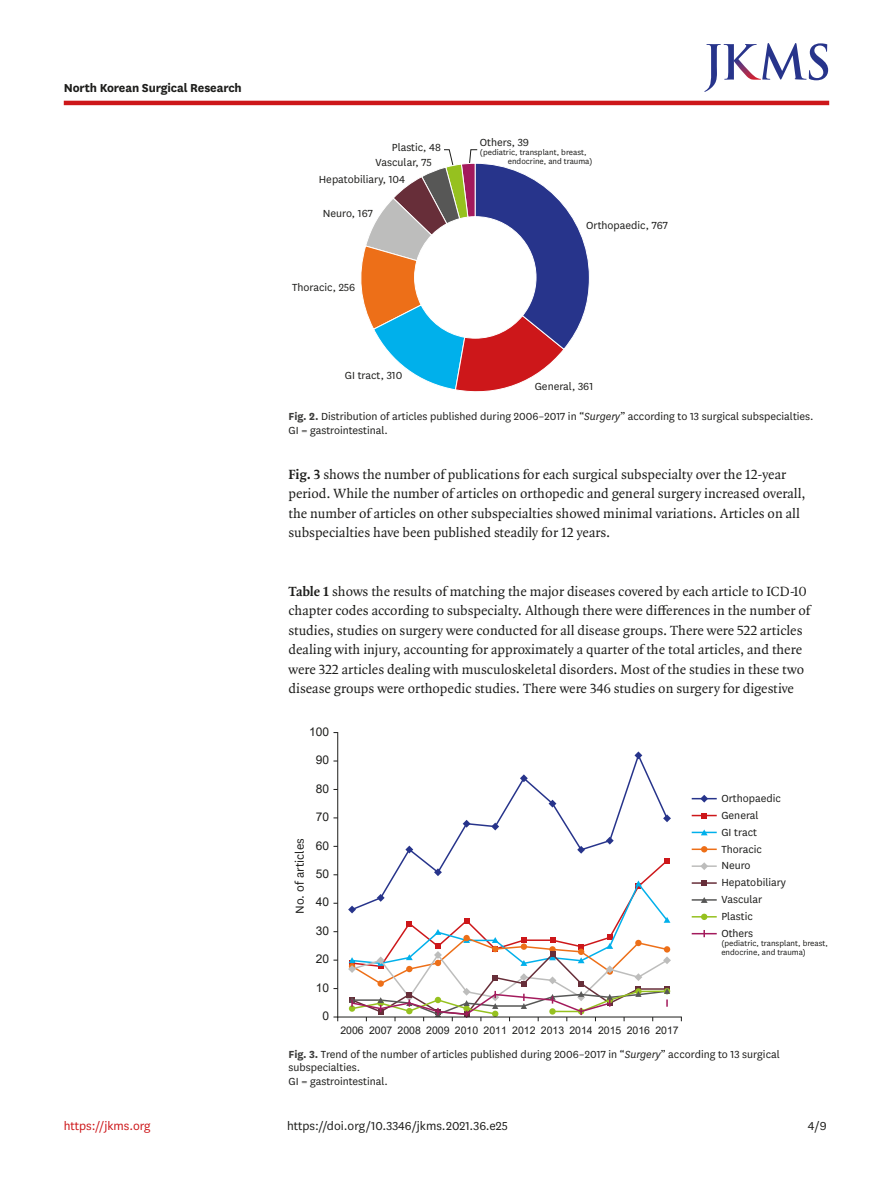
<style>
.page{position:relative;width:893px;height:1191px;background:#fff}
.page>*{position:absolute;margin:0;border:0;box-sizing:border-box;transform-origin:0 0}
.body_p{font:14.25px/19.5px "Quadraat OT";color:#1d1d1b}
.doi_running_footer{font:13.5px "National";color:#1d1d1b}
.alt-title-type{font:700 13.5px "National";letter-spacing:-.01em;color:#1d1d1b}
.t1{font:13.5px "National";color:#cd171a}
.fig_caption{font:12px/16.8px "National";color:#1d1d1b}
.t2{font:12px "Arial";color:#1d1d1b}
.t3{font:10.5px "Arial";color:#1d1d1b}
.t4{font:9px/9px "National";color:#1d1d1b}
.s1{font-weight:700;color:#3d3d3c}
.s2{font-style:italic}
.s3{font-weight:700}
</style>
<div class="page">
<hr style="left:64px;top:101px;width:765px;height:4px;background:#cd171a">
<svg style="left:704px;top:43px;width:124px;height:49px"></svg>
<svg style="left:361px;top:149px;width:229px;height:243px"></svg>
<svg style="left:458px;top:751px;width:211px;height:85px"></svg>
<hr style="left:337px;top:732px;width:1px;height:285px;background:#1d1d1b">
<svg style="left:348px;top:836px;width:323px;height:185px"></svg>
<svg style="left:333px;top:1016px;width:5px;height:5px"></svg>
<hr style="left:338px;top:1016px;width:343px;height:1px;background:#1d1d1b">
<hr style="left:692px;top:814px;width:25px;height:2px;background:#cd171a">
<hr style="left:692px;top:831px;width:25px;height:2px;background:#00b0eb">
<hr style="left:692px;top:848px;width:25px;height:2px;background:#ed6f18">
<hr style="left:692px;top:865px;width:25px;height:2px;background:#bdbdbc">
<svg style="left:692px;top:916px;width:25px;height:1px"></svg>
<svg style="left:692px;top:794px;width:25px;height:8px"></svg>
<svg style="left:701px;top:813px;width:6px;height:5px"></svg>
<svg style="left:701px;top:846px;width:6px;height:6px"></svg>
<svg style="left:701px;top:829px;width:7px;height:6px"></svg>
<svg style="left:700px;top:862px;width:8px;height:8px"></svg>
<svg style="left:692px;top:880px;width:25px;height:6px"></svg>
<div style="left:701px;top:913px;width:6px;height:7px;background:#96c11f;border-radius:50%"></div>
<svg style="left:692px;top:897px;width:25px;height:6px"></svg>
<svg style="left:692px;top:930px;width:25px;height:7px"></svg>
<p class="alt-title-type" style="left:64px;top:78px;width:180px">North Korean Surgical Research</p>
<p class="fig_caption" style="left:392px;top:139px;width:51px">Plastic, 48</p>
<p class="fig_caption" style="left:376px;top:154px;width:58px">Vascular, 75</p>
<p class="fig_caption" style="left:319px;top:171px;width:88px">Hepatobiliary, 104</p>
<p class="fig_caption" style="left:323px;top:204px;width:52px">Neuro, 167</p>
<p class="fig_caption" style="left:292px;top:278px;width:65px">Thoracic, 256</p>
<p class="fig_caption" style="left:345px;top:366px;width:59px">GI tract, 310</p>
<p class="fig_caption" style="left:480px;top:133px;width:51px">Others, 39</p>
<p class="t4" style="left:508px;top:147px;width:86px;text-indent:-28px">(pediatric, transplant, breast, endocrine, and trauma)</p>
<p class="fig_caption" style="left:586px;top:217px;width:83px">Orthopaedic, 767</p>
<p class="fig_caption" style="left:535px;top:377px;width:60px">General, 361</p>
<p class="fig_caption" style="left:289px;top:409px;width:527px;line-height:13.5px"><span class="s1">Fig. 2.</span> Distribution of articles published during 2006–2017 in “<span class="s2">Surgery</span>” according to 13 surgical subspecialties.<br>GI = gastrointestinal.</p>
<p class="body_p" style="left:289px;top:464px;width:519px"><span class="s3">Fig. 3</span> shows the number of publications for each surgical subspecialty over the 12-year period. While the number of articles on orthopedic and general surgery increased overall, the number of articles on other subspecialties showed minimal variations. Articles on all subspecialties have been published steadily for 12 years.</p>
<p class="body_p" style="left:289px;top:581px;width:523px"><span class="s3">Table 1</span> shows the results of matching the major diseases covered by each article to ICD-10 chapter codes according to subspecialty. Although there were differences in the number of studies, studies on surgery were conducted for all disease groups. There were 522 articles dealing with injury, accounting for approximately a quarter of the total articles, and there were 322 articles dealing with musculoskeletal disorders. Most of the studies in these two disease groups were orthopedic studies. There were 346 studies on surgery for digestive</p>
<p class="t2" style="left:309px;top:723px;width:22px">100</p>
<p class="t2" style="left:316px;top:751px;width:15px">90</p>
<p class="t2" style="left:316px;top:780px;width:15px">80</p>
<p class="t2" style="left:316px;top:808px;width:15px">70</p>
<p class="t2" style="left:316px;top:837px;width:15px">60</p>
<p class="t2" style="left:316px;top:865px;width:15px">50</p>
<p class="t2" style="left:316px;top:894px;width:15px">40</p>
<p class="t2" style="left:316px;top:922px;width:15px">30</p>
<p class="t2" style="left:316px;top:950px;width:15px">20</p>
<p class="t2" style="left:316px;top:979px;width:15px">10</p>
<p class="t2" style="left:323px;top:1007px;width:8px">0</p>
<p class="doi_running_footer" style="left:291px;top:914px;width:77px;rotate:-90deg">No. of articles</p>
<p class="t3" style="left:340px;top:1023px;width:340px">2006 2007 2008 2009 2010 2011 2012 2013 2014 2015 2016 2017</p>
<p class="fig_caption" style="left:721px;top:789px;width:66px">Orthopaedic<br>General<br>GI tract<br>Thoracic<br>Neuro<br>Hepatobiliary<br>Vascular<br>Plastic<br>Others</p>
<p class="t4" style="left:721px;top:938px;width:108px">(pediatric, transplant, breast, endocrine, and trauma)</p>
<p class="fig_caption" style="left:289px;top:1046px;width:493px;line-height:13.5px"><span class="s1">Fig. 3.</span> Trend of the number of articles published during 2006–2017 in “<span class="s2">Surgery</span>” according to 13 surgical subspecialties.<br>GI = gastrointestinal.</p>
<p class="t1" style="left:64px;top:1116px;width:88px">https://jkms.org</p>
<p class="doi_running_footer" style="left:287px;top:1116px;width:222px">https://doi.org/10.3346/jkms.2021.36.e25</p>
<p class="doi_running_footer" style="left:808px;top:1116px;width:20px">4/9</p>
</div>
